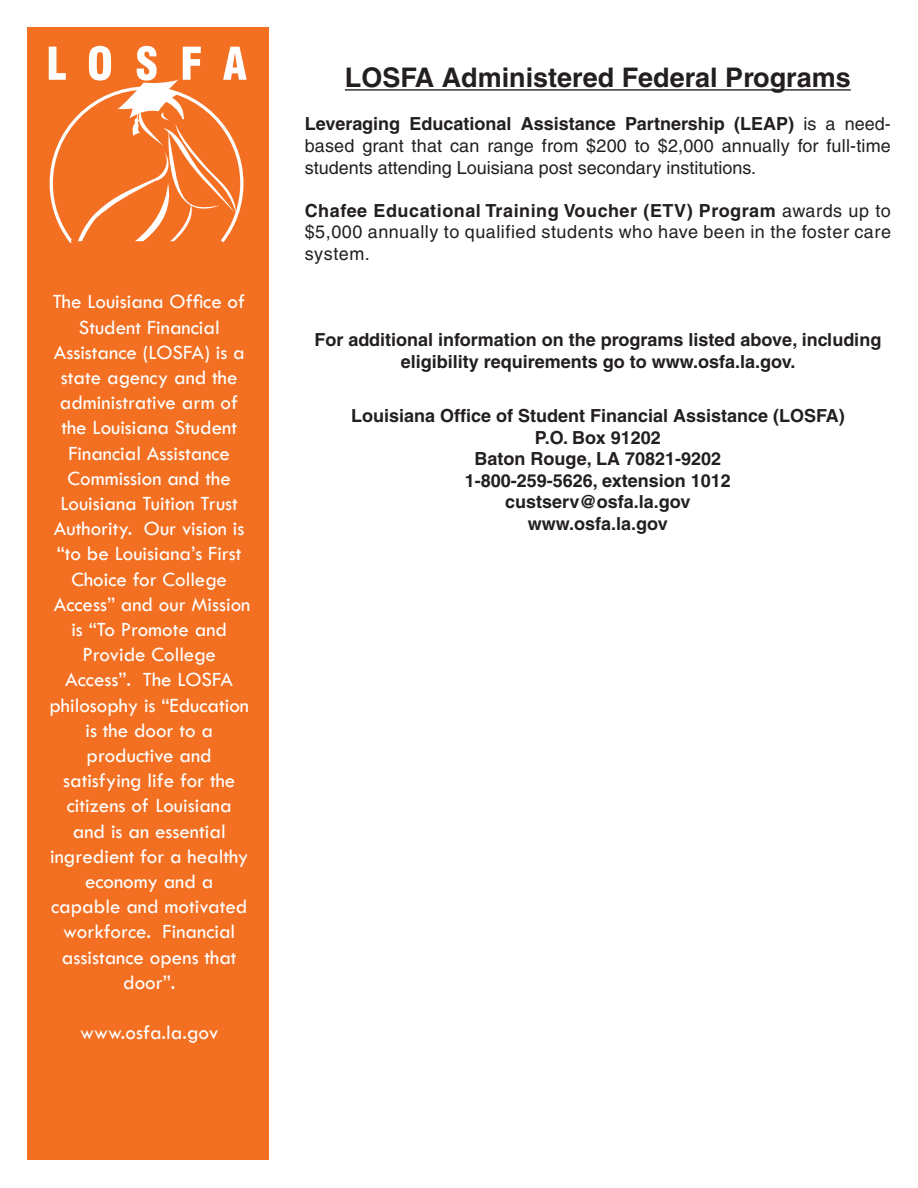
<style>
.page{position:relative;width:918px;height:1188px;background:#fff}
.page>*{position:absolute;margin:0;border:0;box-sizing:border-box;transform-origin:0 0}
.t1{font:700 27px "Helvetica";color:#231f20}
.t2{font:21px/25.2px "Tw Cen";color:#fff;text-align:center}
.t3{font:18px/21.6px "Helvetica";color:#231f20;text-align:justify}
.t4{font:700 18px "Helvetica";color:#231f20}
.s1{font-weight:700}
</style>
<div class="page">
<div style="left:28px;top:28px;width:241px;height:1132px;background:#f36f21"></div>
<svg style="left:49px;top:46px;width:198px;height:197px"></svg>
<hr style="left:345px;top:89px;width:506px;height:2px;background:#231f20">
<p class="t2" style="left:53px;top:289px;width:194px">The Louisiana Office of<br>Student Financial</p>
<p class="t2" style="left:54px;top:340px;width:193px">Assistance (LOSFA) is a state agency and the administrative arm of the Louisiana Student<br>Financial Assistance</p>
<p class="t2" style="left:54px;top:466px;width:192px">Commission and the<br>Louisiana Tuition Trust<br>Authority. Our vision is “to be Louisiana’s First<br>Choice for College</p>
<p class="t2" style="left:54px;top:592px;width:198px">Access” and our Mission is “To Promote and</p>
<p class="t2" style="left:82px;top:642px;width:135px">Provide College</p>
<p class="t2" style="left:49px;top:667px;width:201px">Access”. The LOSFA philosophy is “Education is the door to a</p>
<p class="t2" style="left:87px;top:743px;width:127px">productive and</p>
<p class="t2" style="left:63px;top:768px;width:174px;text-align:left">satisfying life for the citizens of Louisiana and is an essential</p>
<p class="t2" style="left:50px;top:844px;width:200px">ingredient for a healthy economy and a</p>
<p class="t2" style="left:51px;top:894px;width:198px">capable and motivated workforce. Financial assistance opens that door”.</p>
<p class="t2" style="left:80px;top:1020px;width:140px">www.osfa.la.gov</p>
<p class="t1" style="left:345px;top:61px;width:507px">LOSFA Administered Federal Programs</p>
<p class="t3" style="left:305px;top:113px;width:588px"><span class="s1">Leveraging Educational Assistance Partnership (LEAP)</span> is a need&shy;based grant that can range from $200 to $2,000 annually for full-time students attending Louisiana post secondary institutions.</p>
<p class="t3" style="left:305px;top:200px;width:588px"><span class="s1">Chafee Educational Training Voucher (ETV) Program</span> awards up to $5,000 annually to qualified students who have been in the foster care system.</p>
<p class="t4" style="left:314px;top:329px;width:568px">For additional information on the programs listed above, including</p>
<p class="t4" style="left:401px;top:351px;width:396px">eligibility requirements go to www.osfa.la.gov.</p>
<p class="t4" style="left:351px;top:405px;width:495px">Louisiana Office of Student Financial Assistance (LOSFA)</p>
<p class="t4" style="left:535px;top:426px;width:127px">P.O. Box 91202</p>
<p class="t4" style="left:475px;top:448px;width:248px">Baton Rouge, LA 70821-9202</p>
<p class="t4" style="left:465px;top:470px;width:268px">1-800-259-5626, extension 1012</p>
<p class="t4" style="left:505px;top:491px;width:187px">custserv@osfa.la.gov</p>
<p class="t4" style="left:528px;top:513px;width:141px">www.osfa.la.gov</p>
</div>
